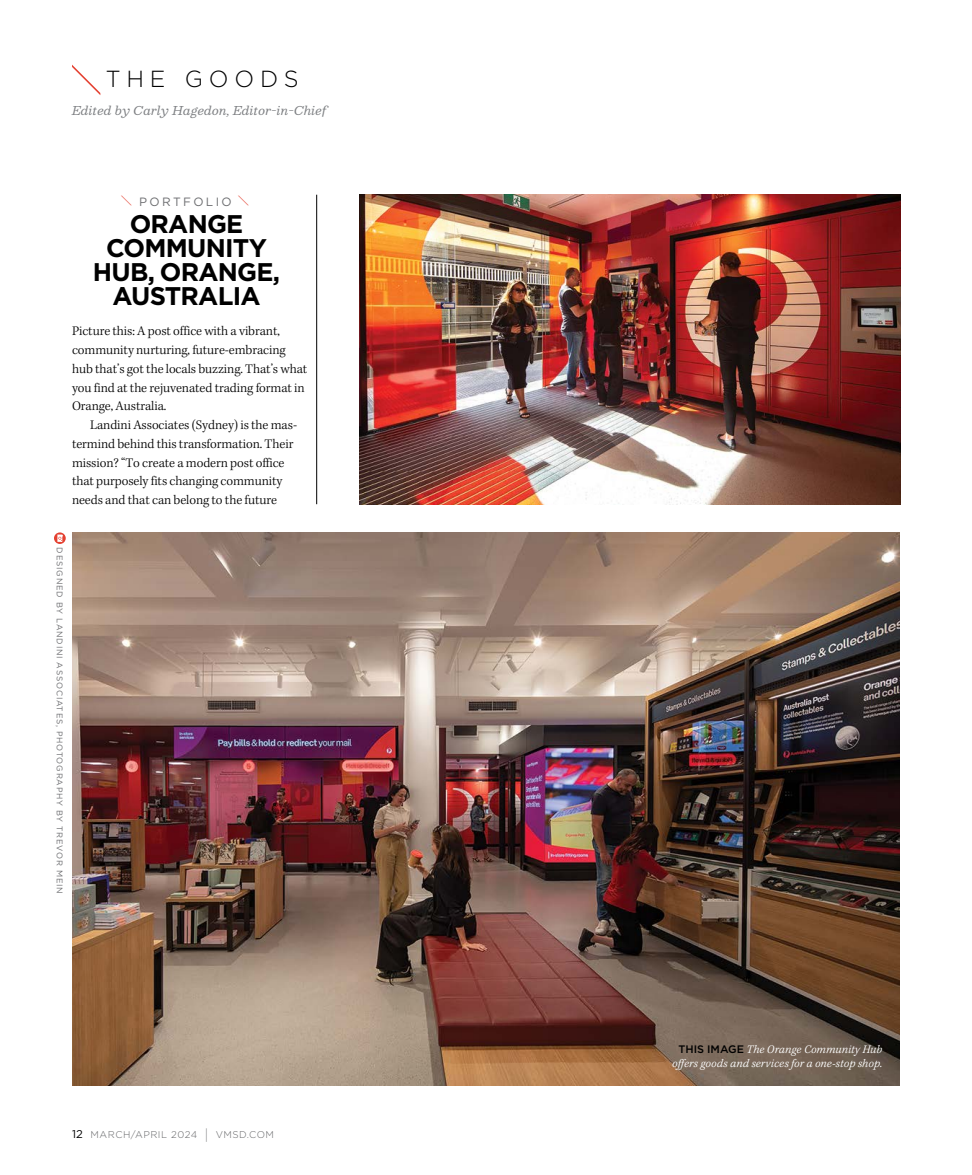
<style>
.page{position:relative;width:972px;height:1175px;background:#fff}
.page>*{position:absolute;margin:0;border:0;box-sizing:border-box;transform-origin:0 0}
.t1{font:700 25.5px/24px "Gotham";letter-spacing:-.03em;color:#000;text-align:center}
.t2{font:300 23.25px "Gotham";letter-spacing:.25em;color:#000}
.t3{font:300 13.5px/18.8px "Kepler Std";letter-spacing:-.005em;color:#000}
.t4{font:12px/14.2px "Kepler Std Light It Capt";letter-spacing:.005em;color:#fff;text-align:center}
.t5{font:italic 12px "Besley";letter-spacing:.015em;color:#7e8083}
.t6{font:12px "Gotham";letter-spacing:.2em;color:#6d6e71}
.t7{font:300 9.75px "Gotham";letter-spacing:.05em;color:#636466}
.t8{font:8.25px "Gotham";letter-spacing:.1em;color:#6d6e71}
.s1{font-style:italic;font-size:10.5px;color:#e44131}
.s2{font-weight:400;font-size:11.25px;color:#000}
.s3{font-size:14.7px}
.s4{font-family:"Gotham";font-weight:500;font-size:10.8px;color:#000}
</style>
<div class="page">
<svg style="left:72px;top:65px;width:29px;height:30px"></svg>
<hr style="left:316px;top:195px;width:1px;height:309px;background:#000">
<img style="left:72px;top:532px;width:828px;height:553px">
<img style="left:359px;top:195px;width:541px;height:309px">
<svg style="left:54px;top:532px;width:12px;height:12px"></svg>
<h2 class="t2" style="left:106px;top:64px;width:194px">THE GOODS</h2>
<p class="t5" style="left:72px;top:104px;width:256px">Edited by Carly Hagedon, Editor-in-Chief</p>
<p class="t6" style="left:125px;top:193px;width:130px"><span class="s1">\</span> PORTFOLIO <span class="s1">\</span></p>
<h1 class="t1" style="left:93px;top:212px;width:189px">ORANGE<br>COMMUNITY<br>HUB, ORANGE,<br>AUSTRALIA</h1>
<p class="t3" style="left:72px;top:322px;width:237px">Picture this: A post office with a vibrant, community nurturing, future-embracing hub that’s got the locals buzzing. That’s what you find at the rejuvenated trading format in Orange, Australia.</p>
<p class="t3" style="left:72px;top:416px;width:227px;text-indent:18px">Landini Associates (Sydney) is the mas&shy;termind behind this transformation. Their mission? “To create a modern post office that purposely fits changing community needs and that can belong to the future</p>
<p class="t8" style="left:65px;top:547px;width:348px;rotate:90deg">DESIGNED BY LANDINI ASSOCIATES, PHOTOGRAPHY BY TREVOR MEIN</p>
<p class="t7" style="left:72px;top:1128px;width:204px"><span class="s2">12</span> MARCH/APRIL 2024 <span class="s3">|</span> VMSD.COM</p>
<p class="t4" style="left:672px;top:1042px;width:212px"><span class="s4">THIS IMAGE</span> The Orange Community Hub offers goods and services for a one-stop shop.</p>
</div>
